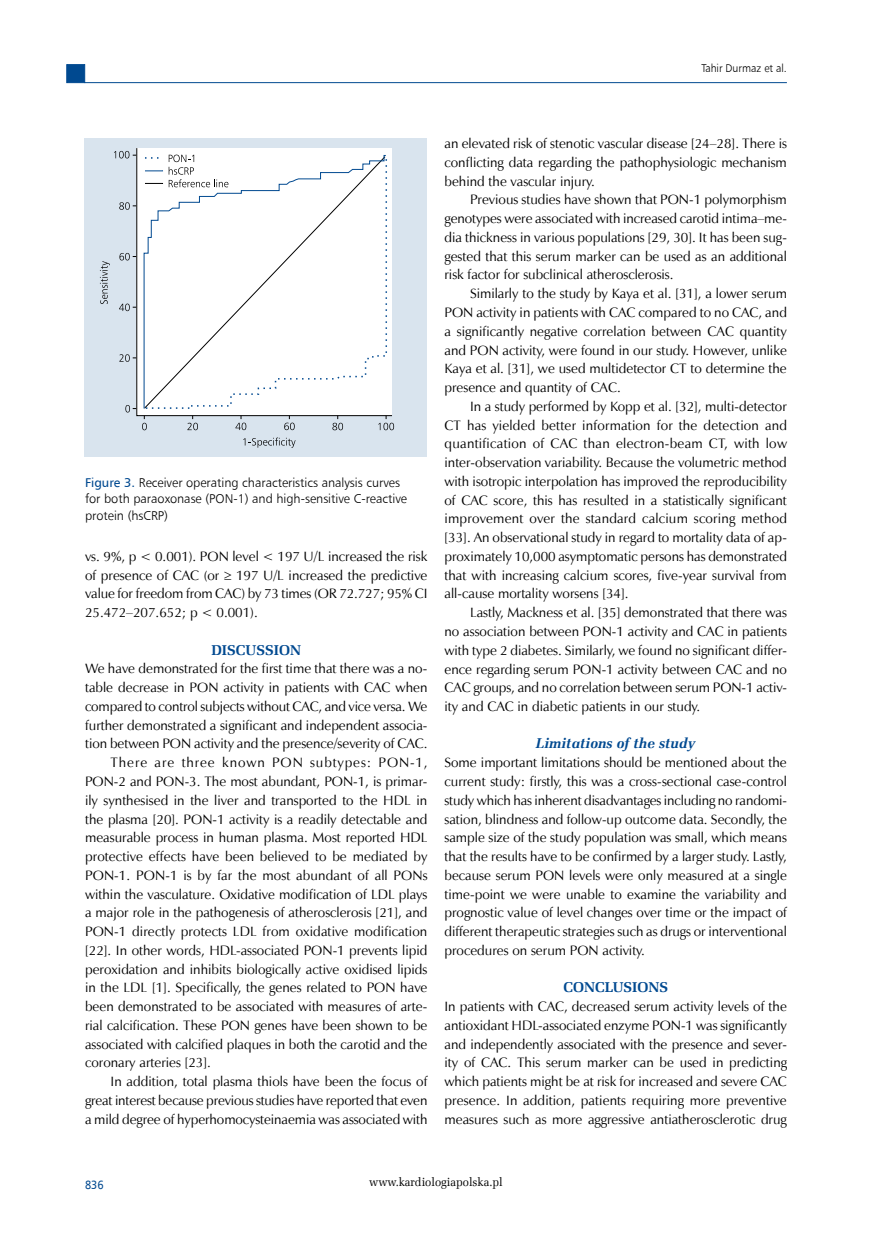
<style>
.page{position:relative;width:872px;height:1234px;background:#fff}
.page>*{position:absolute;margin:0;border:0;box-sizing:border-box;transform-origin:0 0}
.t1{font:700 14.25px "Zapf Ellipt EU";color:#004990}
.t2{font:italic 700 14.25px "Zapf Ellipt EU";color:#004990}
.t3{font:13.65px/18.8px "Zapf Humnst EU";color:#000;text-align:justify}
.t4{font:13.65px "Zapf Humnst EU";letter-spacing:.065em;color:#000}
.t5{font:12.75px/16.5px "Humnst 777 Lt EU";color:#000}
.t6{font:12px "Zapf Ellipt EU";color:#000;scale:.95 1}
.t7{font:12px "Humnst 777 EU";color:#004990;scale:.9 1}
.t8{font:11.25px "Humnst 777 Lt EU";color:#000;scale:.95 1}
.s1{font-family:"Humnst 777 EU";color:#004990}
</style>
<div class="page">
<hr style="left:85px;top:82px;width:702px;height:1px;background:#004990">
<div style="left:66px;top:64px;width:19px;height:19px;background:#004990;border:1px solid #004990"></div>
<div style="left:85px;top:138px;width:342px;height:319px;background:#d9e4ee"></div>
<svg style="left:136px;top:148px;width:256px;height:268px;background:#eaebec"></svg>
<svg style="left:243px;top:437px;width:52px;height:10px"></svg>
<svg style="left:100px;top:261px;width:10px;height:43px"></svg>
<svg style="left:114px;top:151px;width:22px;height:7px"></svg>
<svg style="left:119px;top:202px;width:17px;height:8px"></svg>
<svg style="left:119px;top:354px;width:17px;height:8px"></svg>
<svg style="left:119px;top:253px;width:17px;height:7px"></svg>
<svg style="left:125px;top:405px;width:11px;height:7px"></svg>
<svg style="left:119px;top:303px;width:17px;height:8px"></svg>
<svg style="left:142px;top:415px;width:5px;height:15px"></svg>
<svg style="left:187px;top:415px;width:11px;height:15px"></svg>
<svg style="left:235px;top:415px;width:11px;height:15px"></svg>
<svg style="left:284px;top:415px;width:11px;height:15px"></svg>
<svg style="left:332px;top:415px;width:11px;height:15px"></svg>
<svg style="left:378px;top:415px;width:16px;height:15px"></svg>
<div style="left:144px;top:154px;width:244px;height:255px;background:#fff"></div>
<svg style="left:143px;top:155px;width:85px;height:32px;background:#e9e9ea"></svg>
<p class="t8" style="left:701px;top:61px;width:91px">Tahir Durmaz et al.</p>
<p class="t5" style="left:85px;top:474px;width:323px"><span class="s1">Figure 3.</span> Receiver operating characteristics analysis curves for both paraoxonase (PON-1) and high-sensitive C-reactive protein (hsCRP)</p>
<p class="t3" style="left:85px;top:546px;width:344px">vs. 9%, p &lt; 0.001). PON level &lt; 197 U/L increased the risk of presence of CAC (or ≥ 197 U/L increased the predictive value for freedom from CAC) by 73 times (OR 72.727; 95% CI 25.472–207.652; p &lt; 0.001).</p>
<p class="t1" style="left:211px;top:640px;width:91px">DISCUSSION</p>
<p class="t3" style="left:85px;top:659px;width:344px">We have demonstrated for the first time that there was a no-</p>
<p class="t3" style="left:85px;top:678px;width:344px">table decrease in PON activity in patients with CAC when</p>
<p class="t3" style="left:85px;top:696px;width:344px">compared to control subjects without CAC, and vice versa. We</p>
<p class="t3" style="left:85px;top:715px;width:344px">further demonstrated a significant and independent associa-</p>
<p class="t3" style="left:85px;top:734px;width:344px">tion between PON activity and the presence/severity of CAC.</p>
<p class="t4" style="left:111px;top:754px;width:318px">There are three known PON subtypes: PON-1,</p>
<p class="t3" style="left:85px;top:771px;width:344px">PON-2 and PON-3. The most abundant, PON-1, is primar-</p>
<p class="t3" style="left:85px;top:790px;width:344px">ily synthesised in the liver and transported to the HDL in</p>
<p class="t3" style="left:85px;top:809px;width:344px">the plasma [20]. PON-1 activity is a readily detectable and</p>
<p class="t3" style="left:85px;top:828px;width:344px">measurable process in human plasma. Most reported HDL</p>
<p class="t3" style="left:85px;top:846px;width:344px">protective effects have been believed to be mediated by</p>
<p class="t3" style="left:85px;top:865px;width:344px">PON-1. PON-1 is by far the most abundant of all PONs</p>
<p class="t3" style="left:85px;top:884px;width:344px">within the vasculature. Oxidative modification of LDL plays</p>
<p class="t3" style="left:85px;top:903px;width:344px">a major role in the pathogenesis of atherosclerosis [21], and</p>
<p class="t3" style="left:85px;top:921px;width:344px">PON-1 directly protects LDL from oxidative modification</p>
<p class="t3" style="left:85px;top:940px;width:344px">[22]. In other words, HDL-associated PON-1 prevents lipid</p>
<p class="t3" style="left:85px;top:959px;width:344px">peroxidation and inhibits biologically active oxidised lipids</p>
<p class="t3" style="left:85px;top:978px;width:344px">in the LDL [1]. Specifically, the genes related to PON have</p>
<p class="t3" style="left:85px;top:996px;width:344px">been demonstrated to be associated with measures of arte-</p>
<p class="t3" style="left:85px;top:1015px;width:344px">rial calcification. These PON genes have been shown to be</p>
<p class="t3" style="left:85px;top:1034px;width:344px">associated with calcified plaques in both the carotid and the</p>
<p class="t3" style="left:85px;top:1053px;width:127px">coronary arteries [23].</p>
<p class="t3" style="left:111px;top:1071px;width:318px">In addition, total plasma thiols have been the focus of</p>
<p class="t3" style="left:85px;top:1090px;width:344px">great interest because previous studies have reported that even</p>
<p class="t3" style="left:85px;top:1109px;width:344px">a mild degree of hyperhomocysteinaemia was associated with</p>
<p class="t3" style="left:444px;top:134px;width:344px">an elevated risk of stenotic vascular disease [24–28]. There is conflicting data regarding the pathophysiologic mechanism behind the vascular injury.</p>
<p class="t3" style="left:444px;top:190px;width:344px;text-indent:25px">Previous studies have shown that PON-1 polymorphism genotypes were associated with increased carotid intima–me&shy;dia thickness in various populations [29, 30]. It has been sug&shy;gested that this serum marker can be used as an additional risk factor for subclinical atherosclerosis.</p>
<p class="t3" style="left:444px;top:284px;width:344px;text-indent:25px">Similarly to the study by Kaya et al. [31], a lower serum PON activity in patients with CAC compared to no CAC, and a significantly negative correlation between CAC quantity and PON activity, were found in our study. However, unlike Kaya et al. [31], we used multidetector CT to determine the presence and quantity of CAC.</p>
<p class="t3" style="left:444px;top:397px;width:344px;text-indent:25px">In a study performed by Kopp et al. [32], multi-detector CT has yielded better information for the detection and quantification of CAC than electron-beam CT, with low inter-observation variability. Because the volumetric method with isotropic interpolation has improved the reproducibility of CAC score, this has resulted in a statistically significant improvement over the standard calcium scoring method [33]. An observational study in regard to mortality data of ap&shy;proximately 10,000 asymptomatic persons has demonstrated that with increasing calcium scores, five-year survival from all-cause mortality worsens [34].</p>
<p class="t3" style="left:444px;top:603px;width:344px;text-indent:25px">Lastly, Mackness et al. [35] demonstrated that there was no association between PON-1 activity and CAC in patients with type 2 diabetes. Similarly, we found no significant differ&shy;ence regarding serum PON-1 activity between CAC and no CAC groups, and no correlation between serum PON-1 activ&shy;ity and CAC in diabetic patients in our study.</p>
<p class="t2" style="left:536px;top:734px;width:161px">Limitations of the study</p>
<p class="t3" style="left:444px;top:753px;width:344px">Some important limitations should be mentioned about the current study: firstly, this was a cross-sectional case-control study which has inherent disadvantages including no randomi&shy;sation, blindness and follow-up outcome data. Secondly, the sample size of the study population was small, which means that the results have to be confirmed by a larger study. Lastly, because serum PON levels were only measured at a single time-point we were unable to examine the variability and prognostic value of level changes over time or the impact of different therapeutic strategies such as drugs or interventional procedures on serum PON activity.</p>
<p class="t1" style="left:563px;top:978px;width:106px">CONCLUSIONS</p>
<p class="t3" style="left:444px;top:996px;width:344px">In patients with CAC, decreased serum activity levels of the antioxidant HDL-associated enzyme PON-1 was significantly and independently associated with the presence and sever&shy;ity of CAC. This serum marker can be used in predicting which patients might be at risk for increased and severe CAC presence. In addition, patients requiring more preventive measures such as more aggressive antiatherosclerotic drug</p>
<p class="t7" style="left:85px;top:1176px;width:22px">836</p>
<p class="t6" style="left:369px;top:1173px;width:142px">www.kardiologiapolska.pl</p>
</div>
